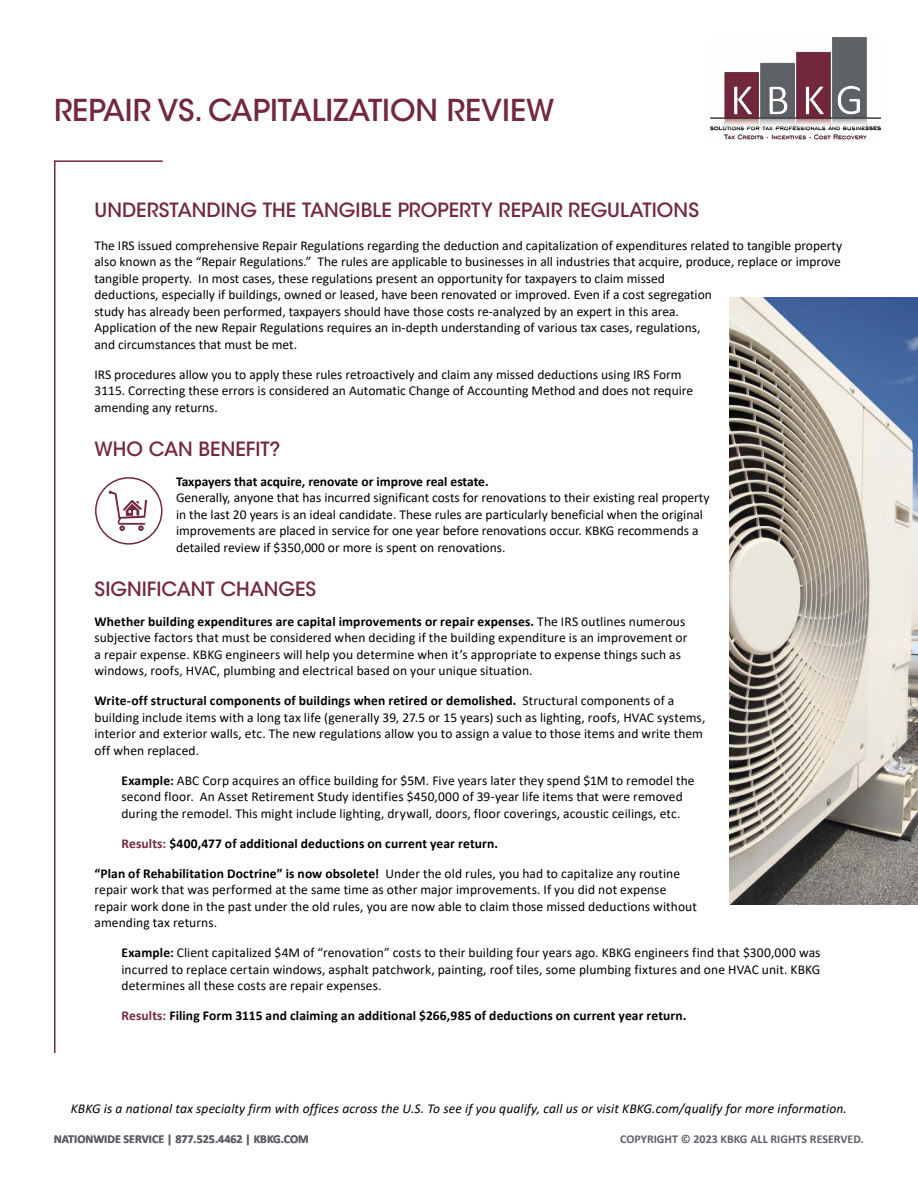
<style>
.page{position:relative;width:918px;height:1188px;background:#fff}
.page>*{position:absolute;margin:0;border:0;box-sizing:border-box;transform-origin:0 0}
.t1{font:500 30px "ITC Avant Garde Std";color:#72283d}
.t2{font:500 19.5px "ITC Avant Garde Std";color:#72283d}
.t3{font:13.5px/16.5px "Calibri";color:#000}
.t4{font:700 13.5px "Calibri";letter-spacing:.01em;color:#000}
.t5{font:italic 13.5px "Calibri";letter-spacing:.01em;color:#000}
.t6{font:700 12px "Calibri";color:#5e6168}
.s1{font-weight:700}
.s2{color:#72283d}
</style>
<div class="page">
<img style="left:711px;top:38px;width:169px;height:102px">
<hr style="left:54px;top:161px;width:2px;height:892px;background:#72283d">
<hr style="left:54px;top:160px;width:109px;height:2px;background:#72283d">
<div style="left:95px;top:477px;width:68px;height:68px;border:2px solid #72283d;border-radius:50%"></div>
<svg style="left:109px;top:491px;width:38px;height:40px"></svg>
<img style="left:729px;top:298px;width:189px;height:606px">
<h1 class="t1" style="left:54px;top:92px;width:502px">REPAIR VS. CAPITALIZATION REVIEW</h1>
<h2 class="t2" style="left:94px;top:198px;width:606px">UNDERSTANDING THE TANGIBLE PROPERTY REPAIR REGULATIONS</h2>
<p class="t3" style="left:94px;top:237px;width:749px">The IRS issued comprehensive Repair Regulations regarding the deduction and capitalization of expenditures related to tangible property also known as the “Repair Regulations.” The rules are applicable to businesses in all industries that acquire, produce, replace or improve tangible property. In most cases, these regulations present an opportunity for taxpayers to claim missed<br>deductions, especially if buildings, owned or leased, have been renovated or improved. Even if a cost segregation<br>study has already been performed, taxpayers should have those costs re-analyzed by an expert in this area.<br>Application of the new Repair Regulations requires an in-depth understanding of various tax cases, regulations,<br>and circumstances that must be met.</p>
<p class="t3" style="left:94px;top:366px;width:600px">IRS procedures allow you to apply these rules retroactively and claim any missed deductions using IRS Form<br>3115. Correcting these errors is considered an Automatic Change of Accounting Method and does not require amending any returns.</p>
<h2 class="t2" style="left:94px;top:437px;width:188px">WHO CAN BENEFIT?</h2>
<p class="t4" style="left:176px;top:472px;width:314px">Taxpayers that acquire, renovate or improve real estate.</p>
<p class="t3" style="left:176px;top:489px;width:535px">Generally, anyone that has incurred significant costs for renovations to their existing real property in the last 20 years is an ideal candidate. These rules are particularly beneficial when the original improvements are placed in service for one year before renovations occur. KBKG recommends a detailed review if $350,000 or more is spent on renovations.</p>
<h2 class="t2" style="left:94px;top:576px;width:223px">SIGNIFICANT CHANGES</h2>
<p class="t3" style="left:94px;top:613px;width:595px"><span class="s1">Whether building expenditures are capital improvements or repair expenses.</span> The IRS outlines numerous subjective factors that must be considered when deciding if the building expenditure is an improvement or a repair expense. KBKG engineers will help you determine when it’s appropriate to expense things such as windows, roofs, HVAC, plumbing and electrical based on your unique situation.</p>
<p class="t3" style="left:94px;top:692px;width:612px"><span class="s1">Write-off structural components of buildings when retired or demolished.</span> Structural components of a building include items with a long tax life (generally 39, 27.5 or 15 years) such as lighting, roofs, HVAC systems, interior and exterior walls, etc. The new regulations allow you to assign a value to those items and write them off when replaced.</p>
<p class="t3" style="left:122px;top:771px;width:575px"><span class="s1">Example:</span> ABC Corp acquires an office building for $5M. Five years later they spend $1M to remodel the second floor. An Asset Retirement Study identifies $450,000 of 39-year life items that were removed during the remodel. This might include lighting, drywall, doors, floor coverings, acoustic ceilings, etc.</p>
<p class="t4" style="left:122px;top:834px;width:378px"><span class="s2">Results:</span> $400,477 of additional deductions on current year return.</p>
<p class="t3" style="left:94px;top:864px;width:604px"><span class="s1">“Plan of Rehabilitation Doctrine” is now obsolete!</span> Under the old rules, you had to capitalize any routine repair work that was performed at the same time as other major improvements. If you did not expense repair work done in the past under the old rules, you are now able to claim those missed deductions without amending tax returns.</p>
<p class="t3" style="left:122px;top:944px;width:701px;text-align:justify"><span class="s1">Example:</span> Client capitalized $4M of “renovation” costs to their building four years ago. KBKG engineers find that $300,000 was incurred to replace certain windows, asphalt patchwork, painting, roof tiles, some plumbing fixtures and one HVAC unit. KBKG determines all these costs are repair expenses.</p>
<p class="t4" style="left:122px;top:1006px;width:567px"><span class="s2">Results:</span> Filing Form 3115 and claiming an additional $266,985 of deductions on current year return.</p>
<p class="t5" style="left:71px;top:1100px;width:778px">KBKG is a national tax specialty firm with offices across the U.S. To see if you qualify, call us or visit KBKG.com/qualify for more information.</p>
<p class="t6" style="left:54px;top:1131px;width:256px">NATIONWIDE SERVICE | 877.525.4462 | KBKG.COM</p>
<p class="t6" style="left:620px;top:1131px;width:245px">COPYRIGHT © 2023 KBKG ALL RIGHTS RESERVED.</p>
</div>
